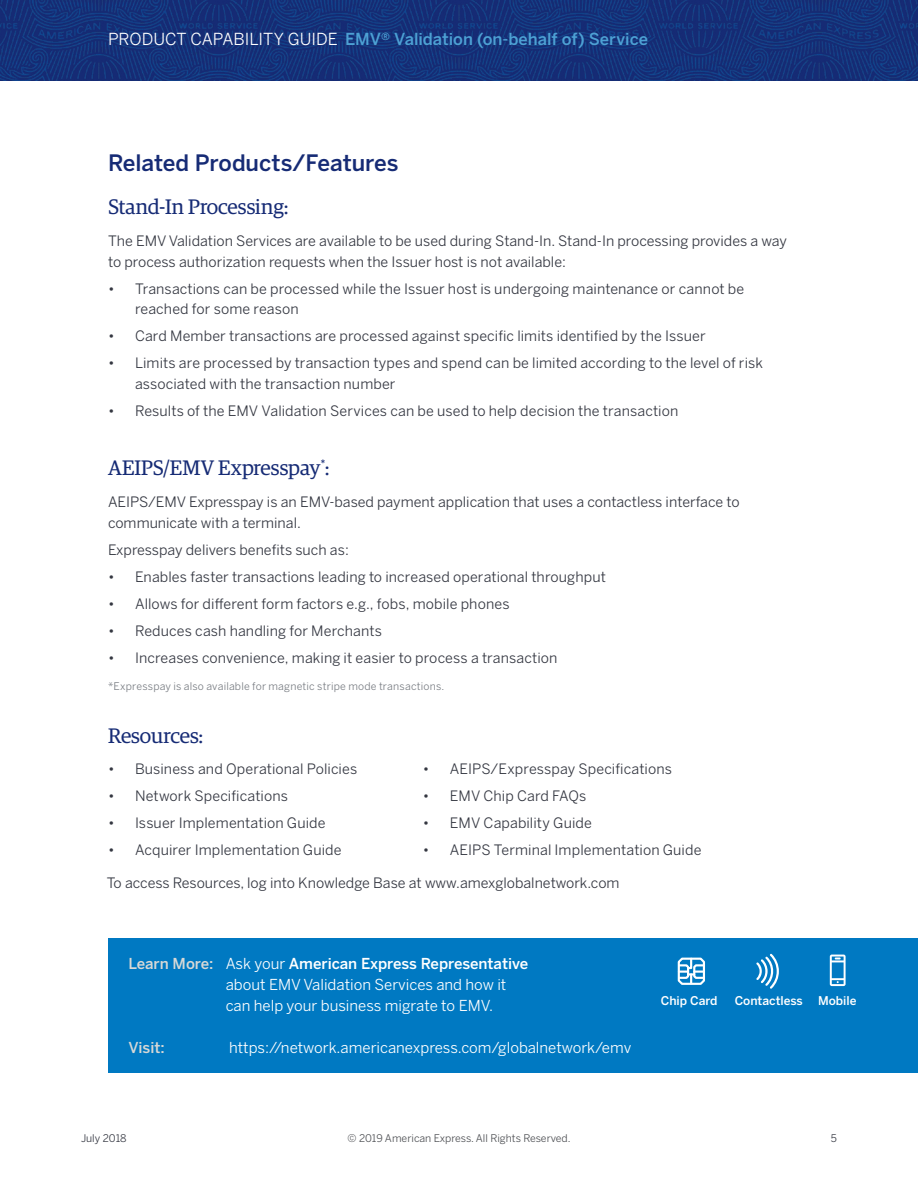
<style>
.page{position:relative;width:918px;height:1188px;background:#fff}
.page>*{position:absolute;margin:0;border:0;box-sizing:border-box;transform-origin:0 0}
.t1{font:500 22.5px "Benton Sans";letter-spacing:-.005em;color:#162b75}
.t2{font:21px "Guardian Egyp";letter-spacing:-.005em;color:#162b75}
.t3{font:500 16.5px "Benton Sans";color:#4da1d4}
.t4{font:15px/21px "Benton Sans";color:#fff}
.t5{font:500 15px "Benton Sans";color:#d7d8d6}
.t6{font:14.25px/21px "Benton Sans";letter-spacing:.005em;color:#343741}
.t7{font:500 12px "Benton Sans";color:#fff}
.t8{font:10.5px "Benton Sans";letter-spacing:.02em;color:#797d83}
.t9{font:10.5px "Benton Sans";color:#4d4f53}
.t10{font:10.5px "Benton Sans";color:#343741}
.s1{font-weight:400;color:#fff}
.s2{font-weight:500;color:#d7d8d6}
.s3{font-weight:500}
</style>
<div class="page">
<img style="left:0;top:0;width:918px;height:81px">
<div style="left:108px;top:938px;width:810px;height:135px;background:#0079c2"></div>
<svg style="left:830px;top:955px;width:16px;height:31px"></svg>
<svg style="left:677px;top:957px;width:28px;height:28px"></svg>
<svg style="left:756px;top:954px;width:23px;height:35px"></svg>
<p class="t3" style="left:108px;top:29px;width:542px"><span class="s1">PRODUCT CAPABILITY GUIDE</span> EMV® Validation (on-behalf of) Service</p>
<h1 class="t1" style="left:108px;top:149px;width:292px">Related Products/Features</h1>
<h2 class="t2" style="left:108px;top:193px;width:182px">Stand-In Processing:</h2>
<p class="t6" style="left:108px;top:230px;width:681px">The EMV Validation Services are available to be used during Stand-In. Stand-In processing provides a way to process authorization requests when the Issuer host is not available:</p>
<p class="t6" style="left:135px;top:279px;width:611px;line-height:20.2px;text-indent:-27px">• Transactions can be processed while the Issuer host is undergoing maintenance or cannot be reached for some reason</p>
<p class="t6" style="left:108px;top:326px;width:599px">• Card Member transactions are processed against specific limits identified by the Issuer</p>
<p class="t6" style="left:135px;top:353px;width:629px;line-height:20.2px;text-indent:-27px">• Limits are processed by transaction types and spend can be limited according to the level of risk associated with the transaction number</p>
<p class="t6" style="left:108px;top:400px;width:572px">• Results of the EMV Validation Services can be used to help decision the transaction</p>
<h2 class="t2" style="left:108px;top:453px;width:223px">AEIPS/EMV Expresspay<sup>*</sup>:</h2>
<p class="t6" style="left:108px;top:491px;width:633px">AEIPS/EMV Expresspay is an EMV-based payment application that uses a contactless interface to communicate with a terminal.</p>
<p class="t6" style="left:108px;top:540px;width:242px">Expresspay delivers benefits such as:</p>
<p class="t6" style="left:108px;top:567px;width:500px">• Enables faster transactions leading to increased operational throughput</p>
<p class="t6" style="left:108px;top:594px;width:403px">• Allows for different form factors e.g., fobs, mobile phones</p>
<p class="t6" style="left:108px;top:621px;width:276px">• Reduces cash handling for Merchants</p>
<p class="t6" style="left:108px;top:648px;width:451px">• Increases convenience, making it easier to process a transaction</p>
<p class="t8" style="left:108px;top:680px;width:338px">*Expresspay is also available for magnetic stripe mode transactions.</p>
<h2 class="t2" style="left:108px;top:721px;width:97px">Resources:</h2>
<p class="t6" style="left:108px;top:758px;width:251px">• Business and Operational Policies</p>
<p class="t6" style="left:108px;top:785px;width:181px">• Network Specifications</p>
<p class="t6" style="left:108px;top:812px;width:219px">• Issuer Implementation Guide</p>
<p class="t6" style="left:108px;top:839px;width:235px">• Acquirer Implementation Guide</p>
<p class="t6" style="left:423px;top:758px;width:251px">• AEIPS/Expresspay Specifications</p>
<p class="t6" style="left:423px;top:785px;width:165px">• EMV Chip Card FAQs</p>
<p class="t6" style="left:423px;top:812px;width:170px">• EMV Capability Guide</p>
<p class="t6" style="left:423px;top:839px;width:280px">• AEIPS Terminal Implementation Guide</p>
<p class="t6" style="left:107px;top:873px;width:514px">To access Resources, log into Knowledge Base at www.amexglobalnetwork.com</p>
<p class="t4" style="left:226px;top:953px;width:304px;text-indent:-97px"><span class="s2">Learn More:</span> Ask your <span class="s3">American Express Representative </span>about EMV Validation Services and how it can help your business migrate to EMV.</p>
<p class="t5" style="left:129px;top:1038px;width:38px">Visit:</p>
<p class="t4" style="left:229px;top:1037px;width:404px">https://network.americanexpress.com/globalnetwork/emv</p>
<p class="t7" style="left:661px;top:993px;width:58px">Chip Card</p>
<p class="t7" style="left:735px;top:993px;width:70px">Contactless</p>
<p class="t7" style="left:818px;top:993px;width:40px">Mobile</p>
<p class="t10" style="left:81px;top:1132px;width:47px">July 2018</p>
<p class="t9" style="left:348px;top:1132px;width:225px">© 2019 American Express. All Rights Reserved.</p>
<p class="t10" style="left:831px;top:1132px;width:8px">5</p>
</div>
